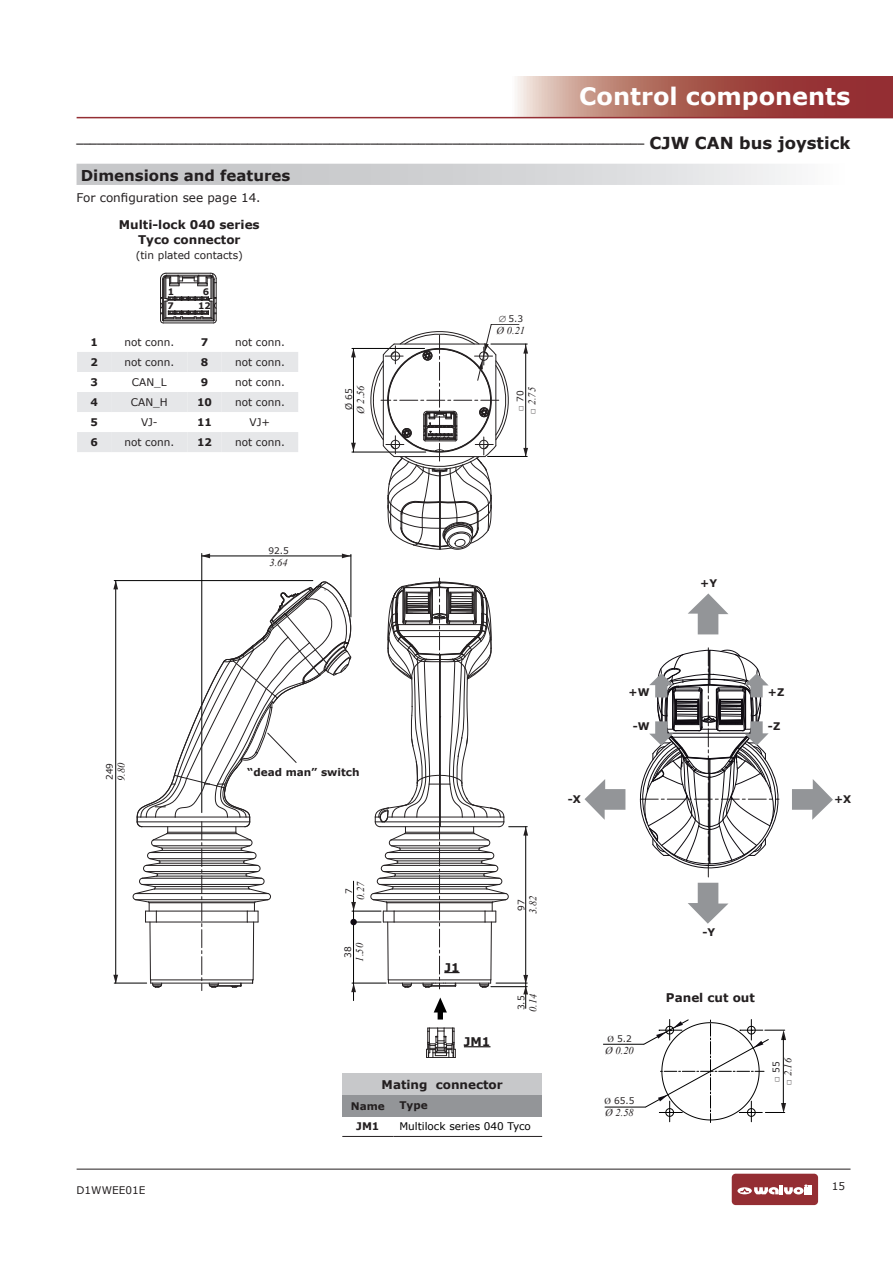
<style>
.page{position:relative;width:893px;height:1263px;background:#fff}
.page>*{position:absolute;margin:0;border:0;box-sizing:border-box;transform-origin:0 0}
.t1{font:700 24px "Verdana";color:#fff}
.t2{font:700 15px "Verdana";color:#231f20}
.t3{font:700 12px/15px "Verdana";color:#231f20;text-align:center}
.t4{font:12px "Verdana";color:#231f20}
.t5{font:10.5px "Verdana";color:#231f20}
.t6{font:700 10.5px "Verdana";color:#231f20}
.t7{font:italic 10.5px "Times New Roman";color:#231f20}
.t8{font:10.5px "Verdana";color:#000}
.t9{font:700 9.6px "Verdana";color:#231f20}
.t10{font:9px "Verdana";color:#231f20}
.t11{font:700 9px "Verdana";color:#231f20}
.s1{font-size:16.5px}
.s2{font-family:"Verdana";font-style:normal;font-size:9px}
.s3{font-family:"Times New Roman"}
</style>
<div class="page">
<hr style="left:77px;top:1169px;width:773px;height:1px;background:#231f20">
<svg style="left:510px;top:77px;width:383px;height:40px;background:#af6760"></svg>
<hr style="left:77px;top:117px;width:816px;height:1px;background:#942e33">
<div style="left:732px;top:1174px;width:86px;height:31px;background:#942e33;border-radius:4px"></div>
<svg style="left:737px;top:1184px;width:75px;height:10px"></svg>
<div style="left:77px;top:164px;width:773px;height:21px;background:linear-gradient(to right,#bcbdc0,#f1f1f3)"></div>
<hr style="left:114px;top:580px;width:199px;height:1px;background:#000">
<hr style="left:115px;top:581px;width:1px;height:402px;background:#000">
<hr style="left:202px;top:553px;width:1px;height:259px;background:#000">
<hr style="left:114px;top:983px;width:33px;height:1px;background:#000">
<hr style="left:351px;top:554px;width:1px;height:63px;background:#000">
<hr style="left:202px;top:556px;width:149px;height:1px;background:#000">
<hr style="left:352px;top:348px;width:73px;height:1px;background:#000">
<hr style="left:353px;top:348px;width:1px;height:104px;background:#000">
<hr style="left:352px;top:452px;width:74px;height:1px;background:#000">
<svg style="left:342px;top:553px;width:9px;height:5px"></svg>
<svg style="left:201px;top:553px;width:9px;height:5px"></svg>
<svg style="left:351px;top:348px;width:5px;height:9px"></svg>
<svg style="left:351px;top:443px;width:5px;height:9px"></svg>
<svg style="left:113px;top:580px;width:5px;height:9px"></svg>
<svg style="left:113px;top:975px;width:5px;height:9px"></svg>
<svg style="left:367px;top:324px;width:161px;height:226px"></svg>
<hr style="left:163px;top:323px;width:50px;height:1px;background:#231f20">
<svg style="left:160px;top:273px;width:57px;height:50px"></svg>
<svg style="left:77px;top:352px;width:221px;height:100px"></svg>
<div style="left:342px;top:1073px;width:200px;height:22px;background:#c7c8ca"></div>
<div style="left:342px;top:1095px;width:51px;height:21px;background:#939598"></div>
<div style="left:393px;top:1095px;width:149px;height:21px;background:#939598"></div>
<hr style="left:342px;top:1136px;width:51px;height:1px;background:#231f20">
<hr style="left:393px;top:1136px;width:149px;height:1px;background:#231f20">
<svg style="left:464px;top:1046px;width:26px;height:1px"></svg>
<svg style="left:133px;top:578px;width:395px;height:441px"></svg>
<svg style="left:426px;top:1028px;width:30px;height:30px"></svg>
<svg style="left:688px;top:593px;width:40px;height:41px"></svg>
<svg style="left:688px;top:883px;width:40px;height:41px"></svg>
<svg style="left:584px;top:779px;width:41px;height:41px"></svg>
<svg style="left:792px;top:779px;width:41px;height:41px"></svg>
<svg style="left:639px;top:648px;width:141px;height:229px"></svg>
<svg style="left:643px;top:1019px;width:143px;height:103px"></svg>
<hr style="left:605px;top:1107px;width:40px;height:1px;background:#000">
<hr style="left:603px;top:1044px;width:41px;height:1px;background:#000">
<h1 class="t1" style="left:579px;top:79px;width:273px">Control components</h1>
<p class="t9" style="left:77px;top:133px;width:775px">___________________________________________________________________________________ <span class="s1">CJW CAN bus joystick</span></p>
<h2 class="t2" style="left:81px;top:165px;width:211px">Dimensions and features</h2>
<p class="t4" style="left:77px;top:189px;width:186px">For configuration see page 14.</p>
<p class="t3" style="left:119px;top:217px;width:142px">Multi-lock 040 series<br>Tyco connector</p>
<p class="t5" style="left:136px;top:248px;width:109px">(tin plated contacts)</p>
<p class="t11" style="left:168px;top:285px;width:8px">1</p>
<p class="t11" style="left:203px;top:285px;width:8px">6</p>
<p class="t11" style="left:167px;top:299px;width:8px">7</p>
<p class="t11" style="left:198px;top:299px;width:14px">12</p>
<p class="t6" style="left:90px;top:335px;width:9px">1</p>
<p class="t5" style="left:124px;top:335px;width:51px">not conn.</p>
<p class="t6" style="left:201px;top:335px;width:9px">7</p>
<p class="t5" style="left:235px;top:335px;width:51px">not conn.</p>
<p class="t6" style="left:90px;top:355px;width:9px">2</p>
<p class="t5" style="left:124px;top:355px;width:51px">not conn.</p>
<p class="t6" style="left:201px;top:355px;width:9px">8</p>
<p class="t5" style="left:235px;top:355px;width:51px">not conn.</p>
<p class="t6" style="left:90px;top:375px;width:9px">3</p>
<p class="t5" style="left:132px;top:375px;width:36px">CAN_L</p>
<p class="t6" style="left:201px;top:375px;width:9px">9</p>
<p class="t5" style="left:235px;top:375px;width:51px">not conn.</p>
<p class="t6" style="left:90px;top:395px;width:9px">4</p>
<p class="t5" style="left:131px;top:395px;width:38px">CAN_H</p>
<p class="t6" style="left:197px;top:395px;width:16px">10</p>
<p class="t5" style="left:235px;top:395px;width:51px">not conn.</p>
<p class="t6" style="left:90px;top:415px;width:9px">5</p>
<p class="t5" style="left:141px;top:415px;width:18px">VJ-</p>
<p class="t6" style="left:197px;top:415px;width:16px">11</p>
<p class="t5" style="left:250px;top:415px;width:22px">VJ+</p>
<p class="t6" style="left:90px;top:435px;width:9px">6</p>
<p class="t5" style="left:124px;top:435px;width:51px">not conn.</p>
<p class="t6" style="left:197px;top:435px;width:16px">12</p>
<p class="t5" style="left:235px;top:435px;width:51px">not conn.</p>
<p class="t10" style="left:268px;top:544px;width:22px">92.5</p>
<p class="t7" style="left:269px;top:555px;width:20px">3.64</p>
<p class="t10" style="left:499px;top:312px;width:26px">∅ 5.3</p>
<p class="t7" style="left:497px;top:323px;width:30px">Ø 0.21</p>
<p class="t10" style="left:343px;top:410px;width:23px;rotate:-90deg">Ø 65</p>
<p class="t7" style="left:353px;top:414px;width:30px;rotate:-90deg">Ø 2.56</p>
<p class="t10" style="left:514px;top:411px;width:22px;rotate:-90deg">□ 70</p>
<p class="t7" style="left:525px;top:414px;width:28px;rotate:-90deg"><span class="s2">□</span> 2.75</p>
<p class="t6" style="left:700px;top:576px;width:18px">+Y</p>
<p class="t10" style="left:103px;top:780px;width:19px;rotate:-90deg">249</p>
<p class="t7" style="left:114px;top:781px;width:20px;rotate:-90deg">9.80</p>
<p class="t5" style="left:77px;top:1183px;width:70px">D1WWEE01E</p>
<p class="t6" style="left:247px;top:765px;width:114px">“dead man” switch</p>
<p class="t10" style="left:343px;top:893px;width:7px;rotate:-90deg">7</p>
<p class="t7" style="left:353px;top:900px;width:20px;rotate:-90deg">0.27</p>
<p class="t10" style="left:342px;top:958px;width:13px;rotate:-90deg">38</p>
<p class="t7" style="left:352px;top:961px;width:20px;rotate:-90deg">1.50</p>
<p class="t3" style="left:444px;top:960px;width:17px">J1</p>
<p class="t3" style="left:464px;top:1034px;width:28px">JM1</p>
<p class="t10" style="left:515px;top:911px;width:13px;rotate:-90deg">97</p>
<p class="t7" style="left:526px;top:914px;width:20px;rotate:-90deg">3.82</p>
<p class="t10" style="left:515px;top:1010px;width:16px;rotate:-90deg">3.5</p>
<p class="t7" style="left:526px;top:1012px;width:20px;rotate:-90deg">0.14</p>
<p class="t3" style="left:382px;top:1076px;width:123px">Mating connector</p>
<p class="t6" style="left:351px;top:1098px;width:35px">Name</p>
<p class="t6" style="left:399px;top:1098px;width:30px">Type</p>
<p class="t6" style="left:356px;top:1119px;width:25px">JM1</p>
<p class="t8" style="left:399px;top:1119px;width:133px">Multilock series 040 Tyco</p>
<p class="t6" style="left:629px;top:685px;width:22px">+W</p>
<p class="t6" style="left:768px;top:685px;width:18px">+Z</p>
<p class="t6" style="left:633px;top:719px;width:18px">-W</p>
<p class="t6" style="left:768px;top:719px;width:14px">-Z</p>
<p class="t6" style="left:568px;top:792px;width:15px">-X</p>
<p class="t6" style="left:834px;top:792px;width:19px">+X</p>
<p class="t6" style="left:702px;top:925px;width:14px">-Y</p>
<p class="t10" style="left:607px;top:1032px;width:26px"><span class="s3">Ø</span> 5.2</p>
<p class="t7" style="left:605px;top:1043px;width:30px">Ø 0.20</p>
<p class="t10" style="left:604px;top:1095px;width:32px"><span class="s3">Ø</span> 65.5</p>
<p class="t7" style="left:605px;top:1105px;width:30px">Ø 2.58</p>
<p class="t3" style="left:666px;top:990px;width:90px">Panel cut out</p>
<p class="t10" style="left:770px;top:1081px;width:22px;rotate:-90deg">□ 55</p>
<p class="t7" style="left:781px;top:1085px;width:29px;rotate:-90deg"><span class="s2">□</span> 2.16</p>
<p class="t5" style="left:832px;top:1179px;width:15px">15</p>
</div>
